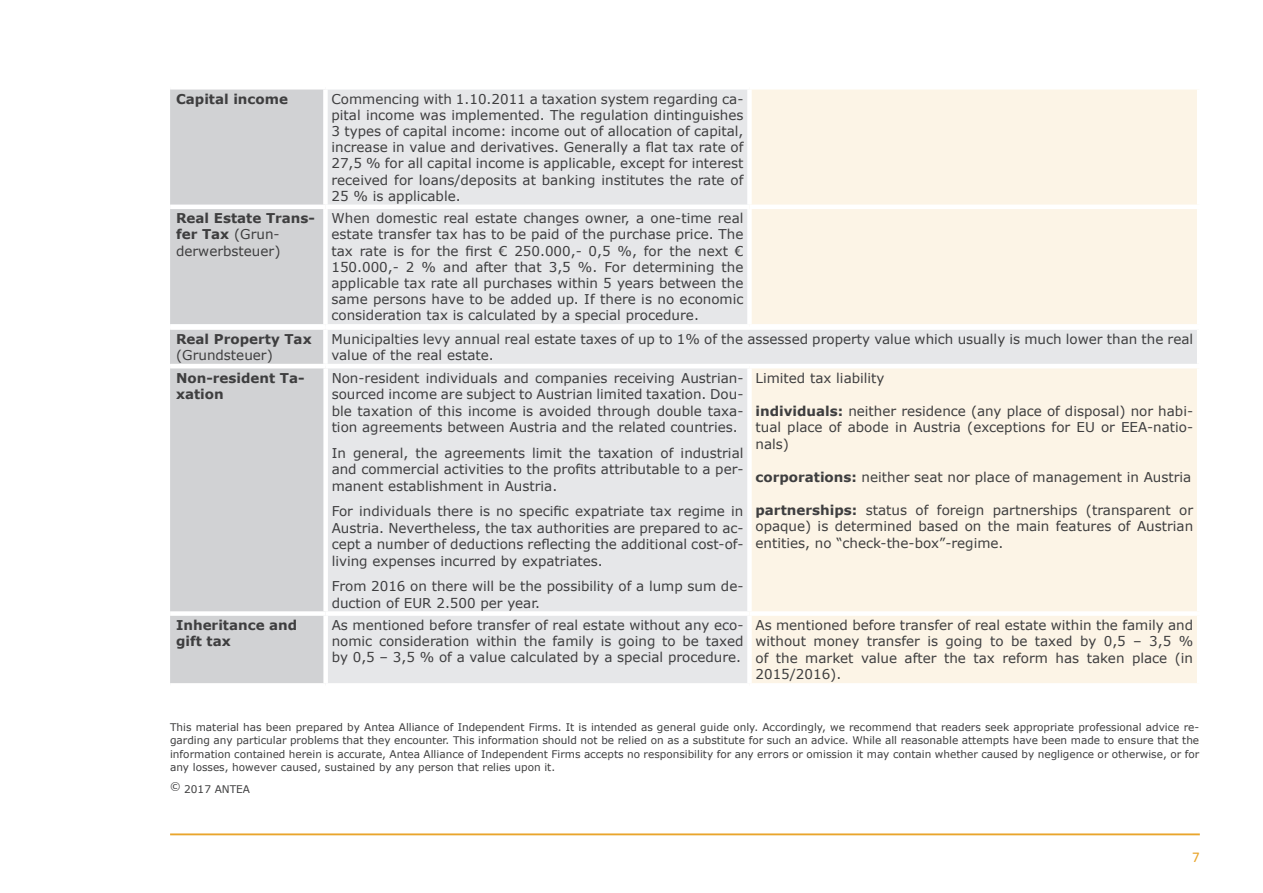
<style>
.page{position:relative;width:1263px;height:893px;background:#fff}
.page>*{position:absolute;margin:0;border:0;box-sizing:border-box;transform-origin:0 0}
.t1{font:15px "Calibri";color:#e9a52c}
.t2{font:13.5px/16.5px "Verdana";color:#3e3e3f;text-align:justify}
.t3{font:700 13.5px/16.2px "Verdana";color:#3e3e3f}
.t4{font:10.5px/13.5px "Verdana";color:#3e3e3f;text-align:justify}
.s1{font-weight:400}
.s2{font-weight:700}
</style>
<div class="page">
<hr style="left:170px;top:833px;width:1030px;height:2px;background:#e9a52c">
<div style="left:170px;top:328px;width:155px;height:38px;background:#d1d2d4"></div>
<div style="left:325px;top:328px;width:874px;height:38px;background:#e6e7e9"></div>
<div style="left:170px;top:325px;width:155px;height:5px;background:#f6f6f6"></div>
<div style="left:325px;top:325px;width:876px;height:5px;background:#fff"></div>
<div style="left:323px;top:330px;width:5px;height:34px;background:#fff"></div>
<hr style="left:1197px;top:330px;width:4px;height:34px;background:#fff">
<div style="left:170px;top:90px;width:153px;height:234px;background:#d1d2d4"></div>
<div style="left:328px;top:90px;width:419px;height:234px;background:#e6e7e9"></div>
<div style="left:752px;top:90px;width:445px;height:234px;background:#fcf4e6"></div>
<hr style="left:170px;top:205px;width:155px;height:4px;background:#fff">
<hr style="left:325px;top:205px;width:424px;height:4px;background:#fff">
<hr style="left:749px;top:205px;width:452px;height:4px;background:#fff">
<div style="left:170px;top:324px;width:155px;height:5px;background:#fff"></div>
<div style="left:170px;top:368px;width:153px;height:315px;background:#d1d2d4"></div>
<div style="left:328px;top:368px;width:419px;height:315px;background:#e6e7e9"></div>
<div style="left:752px;top:368px;width:445px;height:315px;background:#fcf4e6"></div>
<hr style="left:170px;top:364px;width:156px;height:4px;background:#fff">
<hr style="left:326px;top:364px;width:423px;height:4px;background:#fff">
<hr style="left:749px;top:364px;width:452px;height:4px;background:#fff">
<div style="left:170px;top:611px;width:156px;height:5px;background:#fff"></div>
<div style="left:326px;top:611px;width:423px;height:5px;background:#fff"></div>
<div style="left:749px;top:611px;width:452px;height:5px;background:#fff"></div>
<p class="t3" style="left:176px;top:90px;width:113px">Capital income</p>
<p class="t2" style="left:331px;top:90px;width:414px">Commencing with 1.10.2011 a taxation system regarding ca&shy;pital income was implemented. The regulation dintinguishes 3 types of capital income: income out of allocation of capital, increase in value and derivatives. Generally a flat tax rate of 27,5 % for all capital income is applicable, except for interest received for loans/deposits at banking institutes the rate of 25 % is applicable.</p>
<p class="t3" style="left:176px;top:210px;width:140px">Real Estate Trans&shy;fer Tax <span class="s1">(Grun&shy;derwerbsteuer)</span></p>
<p class="t2" style="left:331px;top:210px;width:414px">When domestic real estate changes owner, a one-time real estate transfer tax has to be paid of the purchase price. The tax rate is for the first € 250.000,- 0,5 %, for the next € 150.000,- 2 % and after that 3,5 %. For determining the applicable tax rate all purchases within 5 years between the same persons have to be added up. If there is no economic consideration tax is calculated by a special procedure.</p>
<p class="t3" style="left:176px;top:331px;width:137px">Real Property Tax</p>
<p class="t2" style="left:176px;top:347px;width:98px">(Grundsteuer)</p>
<p class="t2" style="left:331px;top:331px;width:863px">Municipalties levy annual real estate taxes of up to 1% of the assessed property value which usually is much lower than the real value of the real estate.</p>
<p class="t3" style="left:176px;top:369px;width:130px">Non-resident Ta&shy;xation</p>
<p class="t2" style="left:332px;top:369px;width:413px">Non-resident individuals and companies receiving Austrian&shy;sourced income are subject to Austrian limited taxation. Dou&shy;ble taxation of this income is avoided through double taxa&shy;tion agreements between Austria and the related countries.</p>
<p class="t2" style="left:332px;top:444px;width:413px">In general, the agreements limit the taxation of industrial and commercial activities to the profits attributable to a per&shy;manent establishment in Austria.</p>
<p class="t2" style="left:332px;top:503px;width:413px">For individuals there is no specific expatriate tax regime in Austria. Nevertheless, the tax authorities are prepared to ac&shy;cept a number of deductions reflecting the additional cost-of&shy;living expenses incurred by expatriates.</p>
<p class="t2" style="left:332px;top:578px;width:413px">From 2016 on there will be the possibility of a lump sum de&shy;duction of EUR 2.500 per year.</p>
<p class="t2" style="left:755px;top:369px;width:131px">Limited tax liability</p>
<p class="t2" style="left:755px;top:402px;width:439px"><span class="s2">individuals:</span> neither residence (any place of disposal) nor habi&shy;tual place of abode in Austria (exceptions for EU or EEA-natio&shy;nals)</p>
<p class="t2" style="left:755px;top:468px;width:437px"><span class="s2">corporations:</span> neither seat nor place of management in Austria</p>
<p class="t2" style="left:755px;top:501px;width:439px"><span class="s2">partnerships:</span> status of foreign partnerships (transparent or opaque) is determined based on the main features of Austrian entities, no “check-the-box”-regime.</p>
<p class="t3" style="left:176px;top:616px;width:123px">Inheritance and gift tax</p>
<p class="t2" style="left:332px;top:617px;width:413px">As mentioned before transfer of real estate without any eco&shy;nomic consideration within the family is going to be taxed by 0,5 – 3,5 % of a value calculated by a special procedure.</p>
<p class="t2" style="left:755px;top:616px;width:439px">As mentioned before transfer of real estate within the family and without money transfer is going to be taxed by 0,5 – 3,5 % of the market value after the tax reform has taken place (in 2015/2016).</p>
<p class="t4" style="left:170px;top:720px;width:1031px">This material has been prepared by Antea Alliance of Independent Firms. It is intended as general guide only. Accordingly, we recommend that readers seek appropriate professional advice re&shy;garding any particular problems that they encounter. This information should not be relied on as a substitute for such an advice. While all reasonable attempts have been made to ensure that the information contained herein is accurate, Antea Alliance of Independent Firms accepts no responsibility for any errors or omission it may contain whether caused by negligence or otherwise, or for any losses, however caused, sustained by any person that relies upon it.</p>
<p class="t4" style="left:170px;top:783px;width:81px">© 2017 ANTEA</p>
<p class="t1" style="left:1192px;top:847px;width:9px">7</p>
</div>
